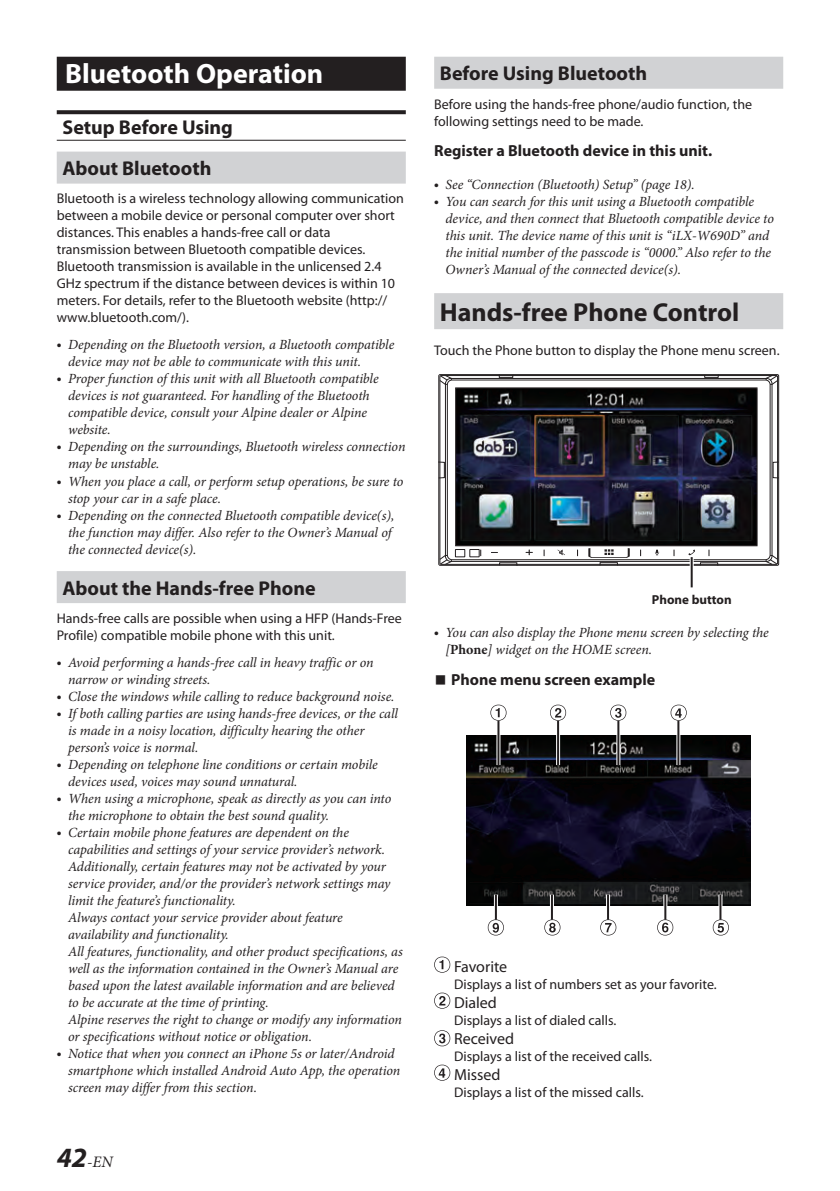
<style>
.page{position:relative;width:840px;height:1191px;background:#fff}
.page>*{position:absolute;margin:0;border:0;box-sizing:border-box;transform-origin:0 0}
.t1{font:700 28px "Myriad Pro";color:#fff}
.t2{font:700 26px "Myriad Pro";color:#231f20}
.t3{font:700 20px/41px "Myriad Pro";color:#231f20}
.t4{font:700 16px "Myriad Pro";color:#231f20}
.t5{font:16px "Myriad Pro";color:#231f20}
.t6{font:italic 16px "Minion Pro";color:#231f20}
.t7{font:italic 14px/17px "Minion Pro";letter-spacing:-.01em;color:#231f20}
.t8{font:14px/17px "Myriad Pro";color:#231f20}
.t9{font:700 13px "Myriad Pro";color:#231f20}
.s1{font-family:"Myriad Pro";font-weight:700;font-style:normal}
.s2{font-family:"Myriad Pro";font-weight:700;font-size:28px}
.s3{font-weight:700;font-style:normal}
.s4{font-family:"Minion Pro";font-weight:400;font-size:32px}
</style>
<div class="page">
<div style="left:57px;top:57px;width:348px;height:34px;background:#231f20"></div>
<svg style="left:57px;top:110px;width:348px;height:4px"></svg>
<hr style="left:57px;top:140px;width:348px;height:1px;background:#231f20">
<div style="left:57px;top:152px;width:348px;height:32px;background:#d1d2d4"></div>
<div style="left:57px;top:571px;width:348px;height:32px;background:#d1d2d4"></div>
<div style="left:434px;top:57px;width:348px;height:32px;background:#d1d2d4"></div>
<div style="left:434px;top:293px;width:348px;height:36px;background:#d1d2d4"></div>
<svg style="left:441px;top:377px;width:10px;height:8px"></svg>
<svg style="left:441px;top:555px;width:10px;height:7px"></svg>
<div style="left:439px;top:375px;width:338px;height:189px;border:1px solid #231f20"></div>
<div style="left:445px;top:378px;width:326px;height:183px;border:1px solid #231f20;border-radius:5px"></div>
<div style="left:447px;top:380px;width:323px;height:180px;border:1px solid #231f20;border-radius:5px"></div>
<svg style="left:765px;top:375px;width:12px;height:10px"></svg>
<svg style="left:765px;top:555px;width:12px;height:10px"></svg>
<div style="left:704px;top:374px;width:14px;height:3px;border:1px solid #231f20"></div>
<div style="left:772px;top:462px;width:6px;height:16px;border:1px solid #231f20"></div>
<div style="left:699px;top:562px;width:18px;height:4px;border:1px solid #231f20"></div>
<div style="left:499px;top:562px;width:18px;height:4px;border:1px solid #231f20"></div>
<div style="left:599px;top:562px;width:18px;height:3px;border:1px solid #231f20"></div>
<div style="left:455px;top:549px;width:10px;height:8px;border:1px solid #231f20"></div>
<div style="left:469px;top:549px;width:10px;height:8px;border:1px solid #231f20"></div>
<svg style="left:491px;top:548px;width:203px;height:10px"></svg>
<img style="left:455px;top:387px;width:302px;height:160px">
<svg style="left:689px;top:557px;width:4px;height:30px"></svg>
<hr style="left:690px;top:557px;width:2px;height:30px;background:#231f20">
<img style="left:466px;top:735px;width:284px;height:170px">
<svg style="left:718px;top:894px;width:4px;height:25px"></svg>
<hr style="left:719px;top:894px;width:2px;height:25px;background:#231f20">
<svg style="left:605px;top:894px;width:4px;height:25px"></svg>
<hr style="left:606px;top:894px;width:2px;height:25px;background:#231f20">
<svg style="left:549px;top:894px;width:4px;height:25px"></svg>
<hr style="left:550px;top:894px;width:2px;height:25px;background:#231f20">
<svg style="left:493px;top:894px;width:4px;height:25px"></svg>
<hr style="left:494px;top:894px;width:2px;height:25px;background:#231f20">
<svg style="left:663px;top:894px;width:4px;height:25px"></svg>
<hr style="left:664px;top:894px;width:2px;height:25px;background:#231f20">
<svg style="left:555px;top:720px;width:4px;height:45px"></svg>
<hr style="left:556px;top:720px;width:2px;height:45px;background:#231f20">
<svg style="left:616px;top:720px;width:4px;height:45px"></svg>
<hr style="left:617px;top:720px;width:2px;height:45px;background:#231f20">
<svg style="left:676px;top:720px;width:4px;height:45px"></svg>
<hr style="left:677px;top:720px;width:2px;height:45px;background:#231f20">
<svg style="left:610px;top:704px;width:16px;height:16px"></svg>
<svg style="left:670px;top:704px;width:16px;height:16px"></svg>
<svg style="left:550px;top:704px;width:15px;height:16px"></svg>
<svg style="left:712px;top:919px;width:16px;height:16px"></svg>
<svg style="left:544px;top:919px;width:16px;height:16px"></svg>
<svg style="left:487px;top:919px;width:16px;height:16px"></svg>
<svg style="left:600px;top:919px;width:16px;height:16px"></svg>
<svg style="left:657px;top:919px;width:16px;height:16px"></svg>
<svg style="left:496px;top:720px;width:4px;height:45px"></svg>
<hr style="left:497px;top:720px;width:2px;height:45px;background:#231f20">
<svg style="left:490px;top:704px;width:16px;height:16px"></svg>
<svg style="left:434px;top:956px;width:16px;height:16px"></svg>
<svg style="left:434px;top:992px;width:16px;height:16px"></svg>
<svg style="left:434px;top:1030px;width:16px;height:16px"></svg>
<svg style="left:434px;top:1064px;width:16px;height:16px"></svg>
<h1 class="t1" style="left:65px;top:55px;width:259px">Bluetooth Operation</h1>
<h3 class="t3" style="left:62px;top:106px;width:172px">Setup Before Using<br>About Bluetooth</h3>
<p class="t8" style="left:57px;top:190px;width:348px">Bluetooth is a wireless technology allowing communication between a mobile device or personal computer over short distances. This enables a hands-free call or data transmission between Bluetooth compatible devices.<br>Bluetooth transmission is available in the unlicensed 2.4<br>GHz spectrum if the distance between devices is within 10 meters. For details, refer to the Bluetooth website (http:// www.bluetooth.com/).</p>
<p class="t7" style="left:68px;top:336px;width:327px;text-indent:-11px"><span class="s1">•</span> Depending on the Bluetooth version, a Bluetooth compatible device may not be able to communicate with this unit.</p>
<p class="t7" style="left:68px;top:370px;width:312px;text-indent:-11px"><span class="s1">•</span> Proper function of this unit with all Bluetooth compatible devices is not guaranteed. For handling of the Bluetooth compatible device, consult your Alpine dealer or Alpine website.</p>
<p class="t7" style="left:68px;top:438px;width:338px;text-indent:-11px"><span class="s1">•</span> Depending on the surroundings, Bluetooth wireless connection may be unstable.</p>
<p class="t7" style="left:68px;top:472px;width:336px;text-indent:-11px"><span class="s1">•</span> When you place a call, or perform setup operations, be sure to stop your car in a safe place.</p>
<p class="t7" style="left:68px;top:506px;width:327px;text-indent:-11px"><span class="s1">•</span> Depending on the connected Bluetooth compatible device(s), the function may differ. Also refer to the Owner’s Manual of the connected device(s).</p>
<h3 class="t3" style="left:62px;top:566px;width:254px">About the Hands-free Phone</h3>
<p class="t8" style="left:57px;top:609px;width:346px">Hands-free calls are possible when using a HFP (Hands-Free<br>Profile) compatible mobile phone with this unit.</p>
<p class="t7" style="left:68px;top:654px;width:307px;text-indent:-11px"><span class="s1">•</span> Avoid performing a hands-free call in heavy traffic or on narrow or winding streets.</p>
<p class="t7" style="left:57px;top:688px;width:339px"><span class="s1">•</span> Close the windows while calling to reduce background noise.</p>
<p class="t7" style="left:68px;top:705px;width:331px;text-indent:-11px"><span class="s1">•</span> If both calling parties are using hands-free devices, or the call is made in a noisy location, difficulty hearing the other person’s voice is normal.</p>
<p class="t7" style="left:68px;top:756px;width:311px;text-indent:-11px"><span class="s1">•</span> Depending on telephone line conditions or certain mobile devices used, voices may sound unnatural.</p>
<p class="t7" style="left:68px;top:790px;width:324px;text-indent:-11px"><span class="s1">•</span> When using a microphone, speak as directly as you can into the microphone to obtain the best sound quality.</p>
<p class="t7" style="left:68px;top:824px;width:336px;text-indent:-11px"><span class="s1">•</span> Certain mobile phone features are dependent on the capabilities and settings of your service provider’s network.<br>Additionally, certain features may not be activated by your service provider, and/or the provider’s network settings may limit the feature’s functionality.<br>Always contact your service provider about feature availability and functionality.<br>All features, functionality, and other product specifications, as well as the information contained in the Owner’s Manual are based upon the latest available information and are believed to be accurate at the time of printing.<br>Alpine reserves the right to change or modify any information or specifications without notice or obligation.</p>
<p class="t7" style="left:68px;top:1045px;width:333px;text-indent:-11px"><span class="s1">•</span> Notice that when you connect an iPhone 5s or later/Android smartphone which installed Android Auto App, the operation screen may differ from this section.</p>
<p class="t6" style="left:57px;top:1150px;width:57px"><span class="s2">42</span>-EN</p>
<h3 class="t3" style="left:439px;top:52px;width:209px">Before Using Bluetooth</h3>
<p class="t8" style="left:434px;top:95px;width:319px">Before using the hands-free phone/audio function, the following settings need to be made.</p>
<p class="t4" style="left:434px;top:140px;width:279px">Register a Bluetooth device in this unit.</p>
<p class="t7" style="left:434px;top:176px;width:262px"><span class="s1">•</span> See “Connection (Bluetooth) Setup” (page 18).</p>
<p class="t7" style="left:445px;top:193px;width:330px;text-indent:-11px"><span class="s1">•</span> You can search for this unit using a Bluetooth compatible device, and then connect that Bluetooth compatible device to this unit. The device name of this unit is “iLX-W690D” and the initial number of the passcode is “0000.” Also refer to the Owner’s Manual of the connected device(s).</p>
<h2 class="t2" style="left:439px;top:295px;width:301px">Hands-free Phone Control</h2>
<p class="t8" style="left:434px;top:341px;width:347px">Touch the Phone button to display the Phone menu screen.</p>
<p class="t9" style="left:651px;top:591px;width:81px">Phone button</p>
<p class="t7" style="left:445px;top:624px;width:324px;text-indent:-11px"><span class="s1">•</span> You can also display the Phone menu screen by selecting the [<span class="s3">Phone</span>] widget on the HOME screen.</p>
<p class="t4" style="left:434px;top:669px;width:222px"><span class="s4">■</span> Phone menu screen example</p>
<p class="t5" style="left:454px;top:956px;width:55px">Favorite</p>
<p class="t8" style="left:454px;top:975px;width:264px">Displays a list of numbers set as your favorite.</p>
<p class="t5" style="left:454px;top:992px;width:44px">Dialed</p>
<p class="t8" style="left:454px;top:1011px;width:164px">Displays a list of dialed calls.</p>
<p class="t5" style="left:454px;top:1028px;width:62px">Received</p>
<p class="t8" style="left:454px;top:1047px;width:199px">Displays a list of the received calls.</p>
<p class="t5" style="left:454px;top:1064px;width:48px">Missed</p>
<p class="t8" style="left:454px;top:1083px;width:191px">Displays a list of the missed calls.</p>
</div>
